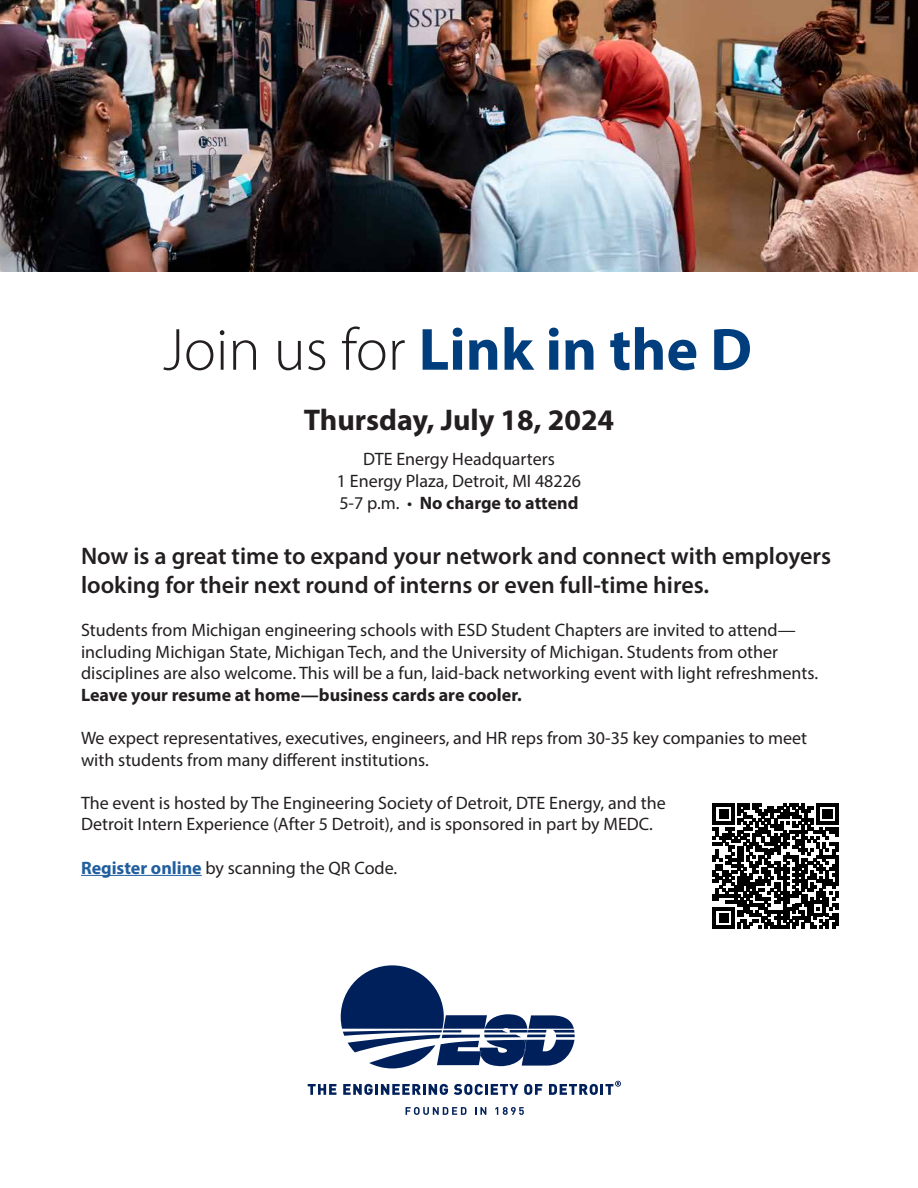
<style>
.page{position:relative;width:918px;height:1188px;background:#fff}
.page>*{position:absolute;margin:0;border:0;box-sizing:border-box;transform-origin:0 0}
.t1{font:700 60px "Myriad Pro";color:#003e7e}
.t2{font:700 30px "Myriad Pro";color:#231f20}
.t3{font:600 24px/28.8px "Myriad Pro";color:#231f20}
.t4{font:18px/21.6px "Myriad Pro";color:#231f20}
.t5{font:700 18px "Myriad Pro";color:#231f20}
.s1{font-weight:300;color:#231f20}
.s2{font-weight:700}
.s3{font-weight:700;color:#215e9e}
</style>
<div class="page">
<svg style="left:341px;top:965px;width:234px;height:103px"></svg>
<svg style="left:308px;top:1084px;width:28px;height:11px"></svg>
<svg style="left:343px;top:1084px;width:105px;height:11px"></svg>
<svg style="left:454px;top:1084px;width:88px;height:11px"></svg>
<svg style="left:549px;top:1081px;width:72px;height:14px"></svg>
<svg style="left:406px;top:1107px;width:61px;height:8px"></svg>
<svg style="left:475px;top:1107px;width:11px;height:8px"></svg>
<svg style="left:495px;top:1107px;width:29px;height:8px"></svg>
<hr style="left:81px;top:875px;width:121px;height:1px;background:#215e9e">
<img style="left:0;top:0;width:918px;height:271px">
<svg style="left:713px;top:803px;width:125px;height:125px"></svg>
<h1 class="t1" style="left:163px;top:310px;width:591px"><span class="s1">Join us for</span> Link in the D</h1>
<h2 class="t2" style="left:304px;top:401px;width:312px">Thursday, July 18, 2024</h2>
<p class="t4" style="left:337px;top:448px;width:246px;text-align:center">DTE Energy Headquarters<br>1 Energy Plaza, Detroit, MI 48226<br>5-7 p.m. • <span class="s2">No charge to attend</span></p>
<h3 class="t3" style="left:81px;top:541px;width:752px">Now is a great time to expand your network and connect with employers looking for their next round of interns or even full-time hires.</h3>
<p class="t4" style="left:81px;top:619px;width:739px">Students from Michigan engineering schools with ESD Student Chapters are invited to attend— including Michigan State, Michigan Tech, and the University of Michigan. Students from other disciplines are also welcome. This will be a fun, laid-back networking event with light refreshments.</p>
<p class="t5" style="left:81px;top:683px;width:442px">Leave your resume at home—business cards are cooler.</p>
<p class="t4" style="left:81px;top:727px;width:728px">We expect representatives, executives, engineers, and HR reps from 30-35 key companies to meet with students from many different institutions.</p>
<p class="t4" style="left:81px;top:792px;width:586px">The event is hosted by The Engineering Society of Detroit, DTE Energy, and the<br>Detroit Intern Experience (After 5 Detroit), and is sponsored in part by MEDC.</p>
<p class="t4" style="left:81px;top:856px;width:318px"><span class="s3">Register online</span> by scanning the QR Code.</p>
</div>
